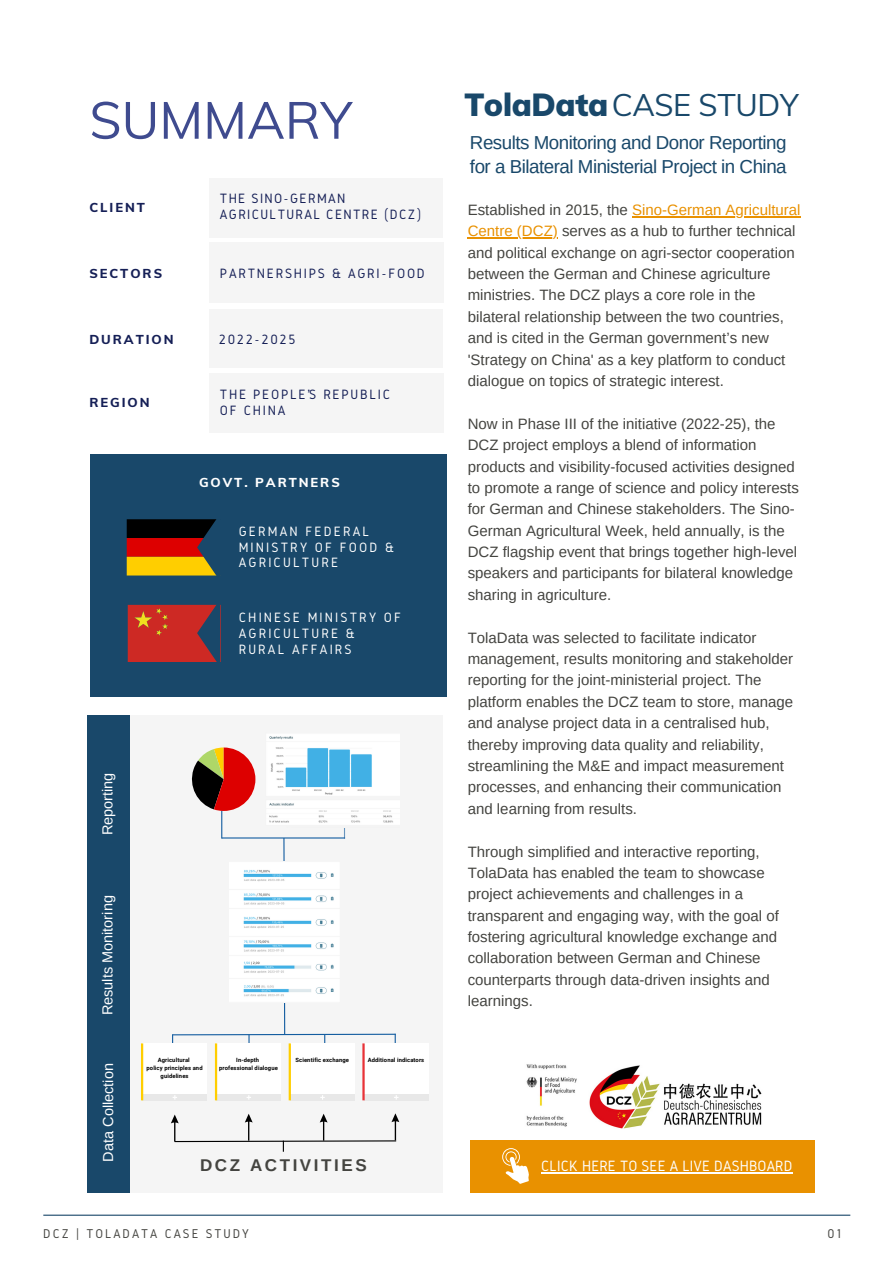
<style>
.page{position:relative;width:894px;height:1264px;background:#fff}
.page>*{position:absolute;margin:0;border:0;box-sizing:border-box;transform-origin:0 0}
.t1{font:51.6px "Muli";color:#101f74}
.t2{font:30.6px "Muli";letter-spacing:-.01em;color:#19486a}
.t3{font:18.75px/23.7px "Arimo";letter-spacing:-.025em;color:#19486a}
.t4{font:700 16.95px "Arimo";letter-spacing:.15em;color:#444440}
.t5{font:15.45px "Gidole";letter-spacing:.01em;color:#fff}
.t6{font:15px/21.3px "Arimo";color:#444440}
.t7{font:14.55px "Arimo";color:#fff}
.t8{font:14.1px/15.8px "Gidole";letter-spacing:.095em;color:#151f56}
.t9{font:14.1px "Gidole";letter-spacing:.125em;color:#151f56}
.t10{font:13.95px/15.8px "Gidole";letter-spacing:.15em;color:#fff}
.t11{font:13.95px/15.8px "Gidole";letter-spacing:.125em;color:#151f56}
.t12{font:13.2px "Gidole";letter-spacing:.15em;color:#444440}
.t13{font:800 12.9px "Muli";letter-spacing:.15em;color:#151f56}
.t14{font:800 12.9px "Muli";letter-spacing:.15em;color:#fff}
.t15{font:700 5.85px/7.8px "Roboto";letter-spacing:.015em;color:#000;text-align:center}
.s1{font-weight:900;font-size:31.2px}
.s2{color:#e99100}
</style>
<div class="page">
<div style="left:209px;top:178px;width:234px;height:60px;background:#f5f5f5"></div>
<div style="left:209px;top:242px;width:235px;height:61px;background:#f5f5f5"></div>
<div style="left:209px;top:309px;width:234px;height:58px;background:#f5f5f5"></div>
<div style="left:209px;top:373px;width:235px;height:60px;background:#f5f5f5"></div>
<div style="left:90px;top:454px;width:356px;height:243px;background:#19486a"></div>
<svg style="left:127px;top:519px;width:90px;height:57px;background:#8b470d"></svg>
<svg style="left:128px;top:604px;width:89px;height:58px;background:#b6322d"></svg>
<div style="left:470px;top:1139px;width:344px;height:53px;background:#e99100"></div>
<svg style="left:502px;top:1148px;width:27px;height:35px"></svg>
<hr style="left:541px;top:1171px;width:251px;height:2px;background:#fff">
<hr style="left:43px;top:1214px;width:807px;height:1px;background:#19486a">
<div style="left:88px;top:715px;width:355px;height:477px;background:#f5f5f5"></div>
<div style="left:142px;top:1043px;width:65px;height:57px;background:#fff"></div>
<div style="left:142px;top:1093px;width:65px;height:7px;background:#e8e8e8"></div>
<div style="left:216px;top:1043px;width:65px;height:57px;background:#fff"></div>
<div style="left:216px;top:1093px;width:65px;height:7px;background:#e8e8e8"></div>
<hr style="left:215px;top:1043px;width:2px;height:57px;background:#ffce00">
<div style="left:290px;top:1043px;width:64px;height:57px;background:#fff"></div>
<div style="left:290px;top:1093px;width:64px;height:7px;background:#e8e8e8"></div>
<hr style="left:288px;top:1043px;width:3px;height:57px;background:#ffce00">
<div style="left:363px;top:1043px;width:65px;height:57px;background:#fff"></div>
<div style="left:363px;top:1093px;width:65px;height:7px;background:#e8e8e8"></div>
<hr style="left:362px;top:1043px;width:2px;height:57px;background:#e83237">
<hr style="left:141px;top:1043px;width:2px;height:57px;background:#ffce00">
<div style="left:88px;top:715px;width:42px;height:477px;background:#19486a"></div>
<img style="left:269px;top:736px;width:24px;height:3px">
<svg style="left:172px;top:747px;width:224px;height:298px"></svg>
<hr style="left:222px;top:837px;width:123px;height:1px;background:#145da0">
<svg style="left:171px;top:1113px;width:228px;height:38px"></svg>
<img style="left:526px;top:1064px;width:236px;height:65px">
<hr style="left:632px;top:216px;width:168px;height:1px;background:#e99100">
<hr style="left:467px;top:237px;width:90px;height:1px;background:#e99100">
<h1 class="t1" style="left:89px;top:87px;width:264px">SUMMARY</h1>
<p class="t13" style="left:89px;top:199px;width:57px">CLIENT</p>
<p class="t8" style="left:220px;top:191px;width:203px">THE SINO-GERMAN<br>AGRICULTURAL CENTRE (DCZ)</p>
<p class="t13" style="left:89px;top:265px;width:74px">SECTORS</p>
<p class="t9" style="left:220px;top:265px;width:206px">PARTNERSHIPS &amp; AGRI-FOOD</p>
<p class="t13" style="left:89px;top:331px;width:86px">DURATION</p>
<p class="t11" style="left:219px;top:331px;width:78px">2022-2025</p>
<p class="t13" style="left:89px;top:394px;width:62px">REGION</p>
<p class="t11" style="left:220px;top:386px;width:172px">THE PEOPLE’S REPUBLIC<br>OF CHINA</p>
<p class="t14" style="left:199px;top:474px;width:142px">GOVT. PARTNERS</p>
<p class="t10" style="left:239px;top:523px;width:157px">GERMAN FEDERAL<br>MINISTRY OF FOOD &amp;<br>AGRICULTURE</p>
<p class="t10" style="left:239px;top:609px;width:164px">CHINESE MINISTRY OF<br>AGRICULTURE &amp;<br>RURAL AFFAIRS</p>
<p class="t7" style="left:99px;top:835px;width:64px;rotate:-90deg">Reporting</p>
<p class="t7" style="left:99px;top:1015px;width:121px;rotate:-90deg">Results Monitoring</p>
<p class="t7" style="left:100px;top:1161px;width:100px;rotate:-90deg">Data Collection</p>
<p class="t15" style="left:146px;top:1056px;width:58px">Agricultural<br>policy principles and guidelines</p>
<p class="t15" style="left:219px;top:1056px;width:60px">In-depth<br>professional dialogue</p>
<p class="t15" style="left:295px;top:1056px;width:55px">Scientific exchange</p>
<p class="t15" style="left:367px;top:1056px;width:58px">Additional indicators</p>
<p class="t4" style="left:200px;top:1155px;width:168px">DCZ ACTIVITIES</p>
<h2 class="t2" style="left:464px;top:85px;width:336px"><span class="s1">TolaData</span>CASE STUDY</h2>
<p class="t3" style="left:470px;top:131px;width:318px">Results Monitoring and Donor Reporting for a Bilateral Ministerial Project in China</p>
<p class="t6" style="left:467px;top:199px;width:334px">Established in 2015, the <span class="s2">Sino-German Agricultural Centre (DCZ)</span> serves as a hub to further technical and political exchange on agri-sector cooperation between the German and Chinese agriculture ministries. The DCZ plays a core role in the bilateral relationship between the two countries, and is cited in the German government’s new 'Strategy on China' as a key platform to conduct dialogue on topics of strategic interest.</p>
<p class="t6" style="left:467px;top:413px;width:332px">Now in Phase III of the initiative (2022-25), the DCZ project employs a blend of information products and visibility-focused activities designed to promote a range of science and policy interests for German and Chinese stakeholders. The Sino-German Agricultural Week, held annually, is the DCZ flagship event that brings together high-level speakers and participants for bilateral knowledge sharing in agriculture.</p>
<p class="t6" style="left:467px;top:626px;width:327px">TolaData was selected to facilitate indicator management, results monitoring and stakeholder reporting for the joint-ministerial project. The platform enables the DCZ team to store, manage and analyse project data in a centralised hub, thereby improving data quality and reliability, streamlining the M&amp;E and impact measurement processes, and enhancing their communication and learning from results.</p>
<p class="t6" style="left:467px;top:840px;width:312px">Through simplified and interactive reporting, TolaData has enabled the team to showcase project achievements and challenges in a transparent and engaging way, with the goal of fostering agricultural knowledge exchange and collaboration between German and Chinese counterparts through data-driven insights and learnings.</p>
<p class="t5" style="left:541px;top:1157px;width:253px">CLICK HERE TO SEE A LIVE DASHBOARD</p>
<p class="t12" style="left:43px;top:1225px;width:207px">DCZ | TOLADATA CASE STUDY</p>
<p class="t12" style="left:827px;top:1225px;width:15px">01</p>
</div>
